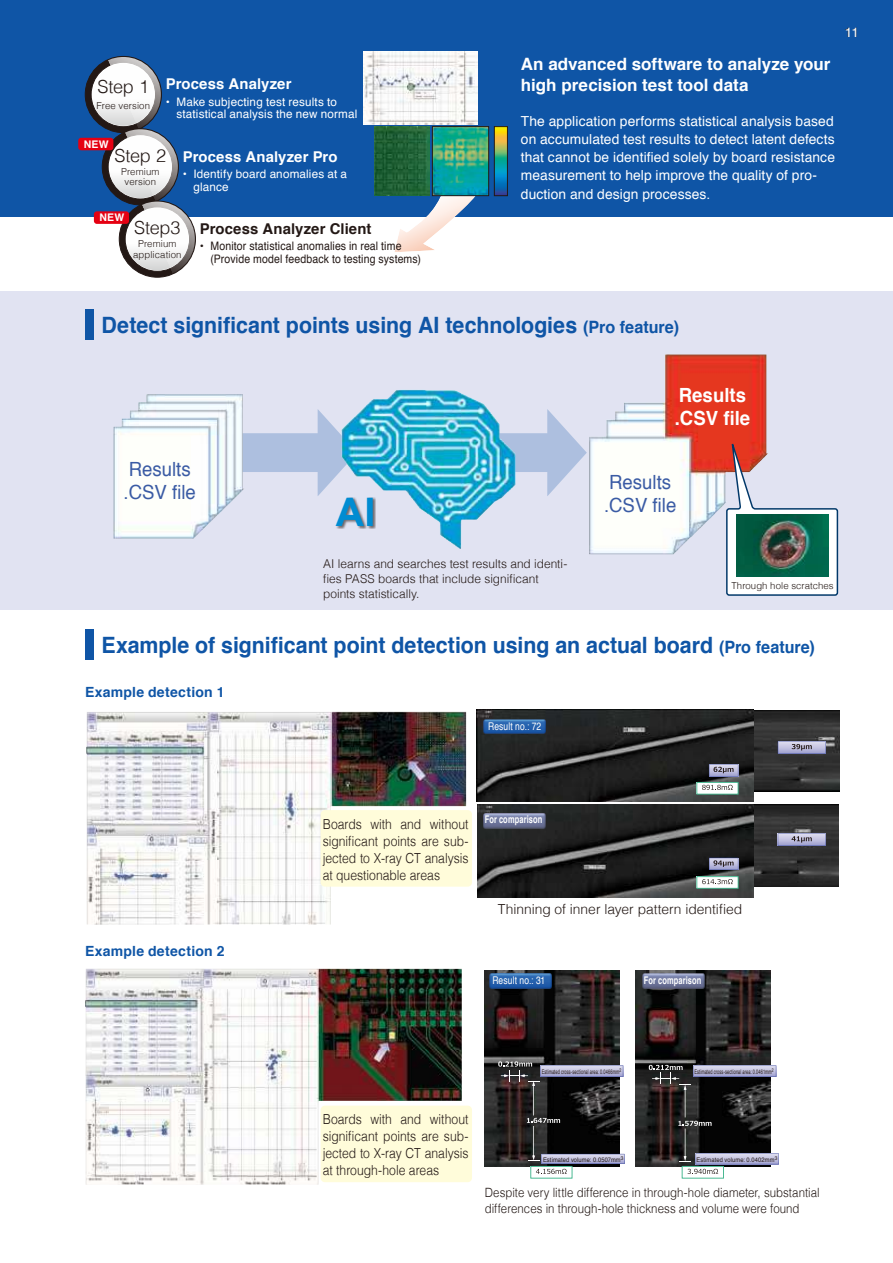
<style>
.page{position:relative;width:893px;height:1263px;background:#fff}
.page>*{position:absolute;margin:0;border:0;box-sizing:border-box;transform-origin:0 0}
.t1{font:700 39.3px "Arial";color:#008cd2}
.t2{font:700 22.5px "Helvetica";color:#0f55a6;scale:.95 1}
.t3{font:19.5px/23px "Helvetica";color:#3a5ba4;scale:.95 1}
.t4{font:700 19.5px/23px "Helvetica";color:#fff;scale:.95 1}
.t5{font:300 18px "Helvetica";letter-spacing:-.015em;color:#231815}
.t6{font:700 16.95px/21.3px "Helvetica";color:#fff}
.t7{font:700 14.85px "Helvetica";letter-spacing:.005em;color:#fff}
.t8{font:700 14.85px "Helvetica";letter-spacing:.01em;color:#231815}
.t9{font:700 14.1px "Helvetica";letter-spacing:.02em;color:#0f55a6}
.t10{font:13.8px/18px "Helvetica";letter-spacing:.01em;color:#fff}
.t11{font:300 13.8px/17px "Helvetica";color:#231815;text-align:justify;scale:.88 1}
.t12{font:300 13.8px "Helvetica";color:#231815}
.t13{font:13.5px "Helvetica";color:#fff}
.t14{font:300 12.75px/15.9px "Helvetica";color:#231815;scale:.9 1}
.t15{font:300 12.15px/15.3px "Helvetica";color:#231815}
.t16{font:11.7px/12.8px "Helvetica";letter-spacing:.015em;color:#fff}
.t17{font:11.7px/12.8px "Helvetica";letter-spacing:.015em;color:#231815}
.t18{font:700 10.65px "Helvetica";letter-spacing:.015em;color:#fff;scale:.7 1}
.t19{font:10.65px "Helvetica";letter-spacing:.015em;color:#fff;scale:.8 1}
.t20{font:700 10.5px "Helvetica";letter-spacing:.025em;color:#fff}
.t21{font:300 9.6px/10.6px "Helvetica";letter-spacing:.01em;color:#231815;text-align:center}
.t22{font:6.45px "Helvetica";letter-spacing:.02em;color:#231815;scale:.62 1}
.t23{font:6.45px "Helvetica";letter-spacing:.02em;color:#231815;scale:.9 1}
.s1{font-size:16.95px}
</style>
<div class="page">
<div style="left:0;top:0;width:893px;height:217px;background:#0f55a6"></div>
<div style="left:0;top:291px;width:893px;height:319px;background:#e1e3f2"></div>
<img style="left:85px;top:969px;width:377px;height:215px">
<div style="left:85px;top:56px;width:76px;height:77px;background:#231815;border-radius:50%"></div>
<svg style="left:92px;top:63px;width:63px;height:63px"></svg>
<svg style="left:106px;top:57px;width:89px;height:220px"></svg>
<img style="left:404px;top:409px;width:183px;height:87px">
<svg style="left:237px;top:409px;width:104px;height:87px"></svg>
<img style="left:395px;top:176px;width:94px;height:76px">
<img style="left:363px;top:51px;width:115px;height:73px">
<img style="left:375px;top:126px;width:54px;height:70px">
<img style="left:434px;top:129px;width:53px;height:65px">
<div style="left:432px;top:127px;width:57px;height:69px;border:1px solid #231815"></div>
<img style="left:496px;top:129px;width:9px;height:65px">
<div style="left:494px;top:127px;width:13px;height:69px;border:1px solid #231815"></div>
<div style="left:78px;top:138px;width:35px;height:12px;background:#e50012;border-radius:3px"></div>
<div style="left:94px;top:211px;width:35px;height:13px;background:#e50012;border-radius:3px"></div>
<div style="left:85px;top:629px;width:9px;height:30px;background:#0f55a6"></div>
<img style="left:86px;top:712px;width:380px;height:212px">
<svg style="left:476px;top:709px;width:364px;height:189px"></svg>
<img style="left:478px;top:805px;width:275px;height:92px">
<svg style="left:696px;top:876px;width:43px;height:13px"></svg>
<img style="left:477px;top:709px;width:276px;height:93px">
<svg style="left:709px;top:764px;width:29px;height:12px"></svg>
<svg style="left:709px;top:858px;width:29px;height:12px"></svg>
<svg style="left:696px;top:782px;width:43px;height:13px"></svg>
<img style="left:754px;top:805px;width:84px;height:81px">
<svg style="left:778px;top:833px;width:48px;height:13px"></svg>
<img style="left:754px;top:710px;width:85px;height:82px">
<svg style="left:778px;top:741px;width:48px;height:12px"></svg>
<img style="left:483px;top:719px;width:63px;height:14px">
<img style="left:483px;top:814px;width:63px;height:14px">
<img style="left:635px;top:970px;width:135px;height:197px">
<img style="left:484px;top:970px;width:135px;height:197px">
<img style="left:489px;top:974px;width:63px;height:14px">
<img style="left:642px;top:974px;width:63px;height:14px">
<svg style="left:498px;top:1061px;width:126px;height:117px;background:#4c4b4f"></svg>
<svg style="left:649px;top:1065px;width:130px;height:113px;background:#545357"></svg>
<div style="left:321px;top:810px;width:151px;height:77px;background:#fffcda;border-radius:4px"></div>
<img style="left:113px;top:394px;width:124px;height:145px">
<img style="left:341px;top:390px;width:55px;height:87px">
<div style="left:336px;top:497px;width:40px;height:32px;background:#231815;opacity:.6"></div>
<img style="left:589px;top:354px;width:178px;height:200px">
<svg style="left:725px;top:442px;width:114px;height:154px"></svg>
<img style="left:736px;top:514px;width:93px;height:63px">
<div style="left:85px;top:309px;width:9px;height:30px;background:#0f55a6"></div>
<div style="left:321px;top:1106px;width:151px;height:76px;background:#fffcda;border-radius:4px"></div>
<p class="t7" style="left:166px;top:78px;width:127px">Process Analyzer</p>
<p class="t16" style="left:176px;top:95px;width:182px;text-indent:-11px">• Make subjecting test results to statistical analysis the new normal</p>
<p class="t7" style="left:183px;top:151px;width:156px">Process Analyzer Pro</p>
<p class="t16" style="left:193px;top:168px;width:155px;text-indent:-11px">• Identify board anomalies at a glance</p>
<h3 class="t5" style="left:98px;top:80px;width:53px">Step 1</h3>
<p class="t21" style="left:97px;top:102px;width:55px">Free version</p>
<h3 class="t5" style="left:115px;top:149px;width:53px">Step 2</h3>
<p class="t21" style="left:121px;top:167px;width:40px">Premium version</p>
<h3 class="t5" style="left:134px;top:221px;width:48px">Step3</h3>
<p class="t21" style="left:133px;top:239px;width:50px">Premium application</p>
<p class="t20" style="left:84px;top:140px;width:27px">NEW</p>
<p class="t20" style="left:99px;top:214px;width:27px">NEW</p>
<p class="t8" style="left:200px;top:223px;width:173px">Process Analyzer Client</p>
<p class="t17" style="left:210px;top:241px;width:212px;text-indent:-11px">• Monitor statistical anomalies in real time (Provide model feedback to testing systems)</p>
<p class="t6" style="left:521px;top:55px;width:311px">An advanced software to analyze your high precision test tool data</p>
<p class="t10" style="left:521px;top:113px;width:316px">The application performs statistical analysis based on accumulated test results to detect latent defects that cannot be identified solely by board resistance measurement to help improve the quality of pro&shy;duction and design processes.</p>
<p class="t13" style="left:845px;top:27px;width:16px">11</p>
<h2 class="t2" style="left:102px;top:307px;width:609px">Detect significant points using AI technologies <span class="s1">(Pro feature)</span></h2>
<h3 class="t3" style="left:124px;top:458px;width:78px">Results .CSV file</h3>
<h1 class="t1" style="left:336px;top:489px;width:41px">AI</h1>
<p class="t15" style="left:323px;top:557px;width:246px">AI learns and searches test results and identi&shy;fies PASS boards that include significant points statistically.</p>
<h3 class="t4" style="left:675px;top:386px;width:81px">Results .CSV file</h3>
<h3 class="t3" style="left:604px;top:471px;width:78px">Results .CSV file</h3>
<p class="t21" style="left:731px;top:581px;width:104px">Through hole scratches</p>
<h2 class="t2" style="left:102px;top:627px;width:752px">Example of significant point detection using an actual board <span class="s1">(Pro feature)</span></h2>
<p class="t9" style="left:85px;top:686px;width:141px">Example detection 1</p>
<p class="t19" style="left:488px;top:718px;width:68px">Result no.: 72</p>
<p class="t9" style="left:85px;top:946px;width:141px">Example detection 2</p>
<p class="t11" style="left:323px;top:817px;width:167px">Boards with and without significant points are sub&shy;jected to X-ray CT analysis at questionable areas</p>
<p class="t18" style="left:485px;top:816px;width:84px">For comparison</p>
<p class="t12" style="left:498px;top:897px;width:246px">Thinning of inner layer pattern identified</p>
<p class="t19" style="left:492px;top:972px;width:68px">Result no.: 31</p>
<p class="t18" style="left:644px;top:976px;width:84px">For comparison</p>
<p class="t11" style="left:323px;top:1112px;width:167px">Boards with and without significant points are sub&shy;jected to X-ray CT analysis at through-hole areas</p>
<p class="t22" style="left:542px;top:1066px;width:130px">Estimated cross-sectional area: 0.0466mm<sup>2</sup></p>
<p class="t23" style="left:543px;top:1154px;width:91px">Estimated volume: 0.0507mm<sup>3</sup></p>
<p class="t22" style="left:694px;top:1066px;width:129px">Estimated cross-sectional area: 0.0461mm<sup>2</sup></p>
<p class="t23" style="left:696px;top:1154px;width:91px">Estimated volume: 0.0402mm<sup>3</sup></p>
<p class="t14" style="left:485px;top:1186px;width:374px">Despite very little difference in through-hole diameter, substantial differences in through-hole thickness and volume were found</p>
</div>
